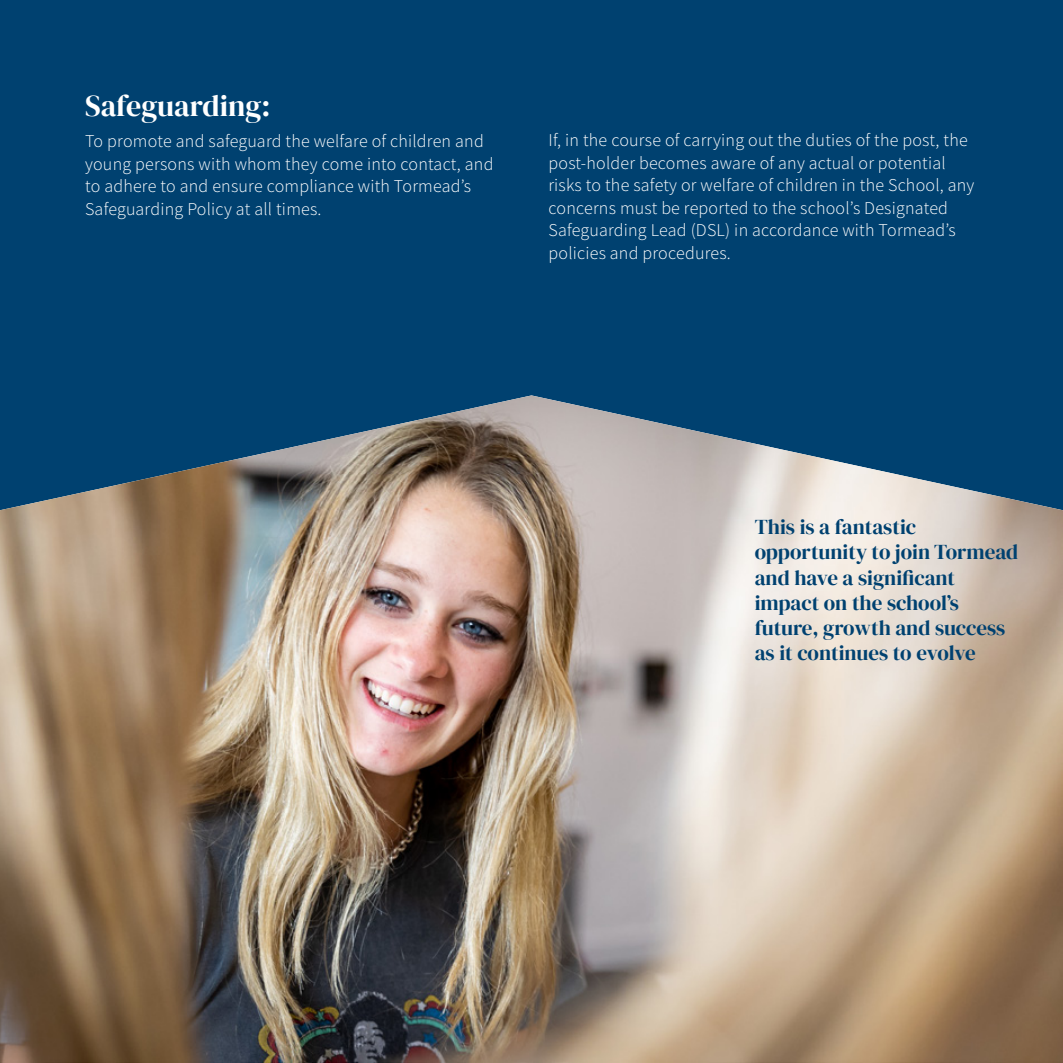
<style>
.page{position:relative;width:1063px;height:1063px;background:#fff}
.page>*{position:absolute;margin:0;border:0;box-sizing:border-box;transform-origin:0 0}
.t1{font:30px "DM Serif Display";color:#fff}
.t2{font:21px/25.2px "DM Serif Display";color:#004170}
.t3{font:18px/22.5px "Source Sans Variable";letter-spacing:.01em;color:#fff}
</style>
<div class="page">
<div style="left:0;top:0;width:1063px;height:614px;background:#004170"></div>
<img style="left:0;top:395px;width:1063px;height:668px">
<h1 class="t1" style="left:85px;top:89px;width:187px">Safeguarding:</h1>
<p class="t3" style="left:85px;top:130px;width:410px">To promote and safeguard the welfare of children and young persons with whom they come into contact, and to adhere to and ensure compliance with Tormead’s Safeguarding Policy at all times.</p>
<p class="t3" style="left:549px;top:129px;width:427px">If, in the course of carrying out the duties of the post, the post-holder becomes aware of any actual or potential risks to the safety or welfare of children in the School, any concerns must be reported to the school’s Designated Safeguarding Lead (DSL) in accordance with Tormead’s policies and procedures.</p>
<p class="t2" style="left:755px;top:515px;width:265px">This is a fantastic opportunity to join Tormead and have a significant impact on the school’s future, growth and success as it continues to evolve</p>
</div>
